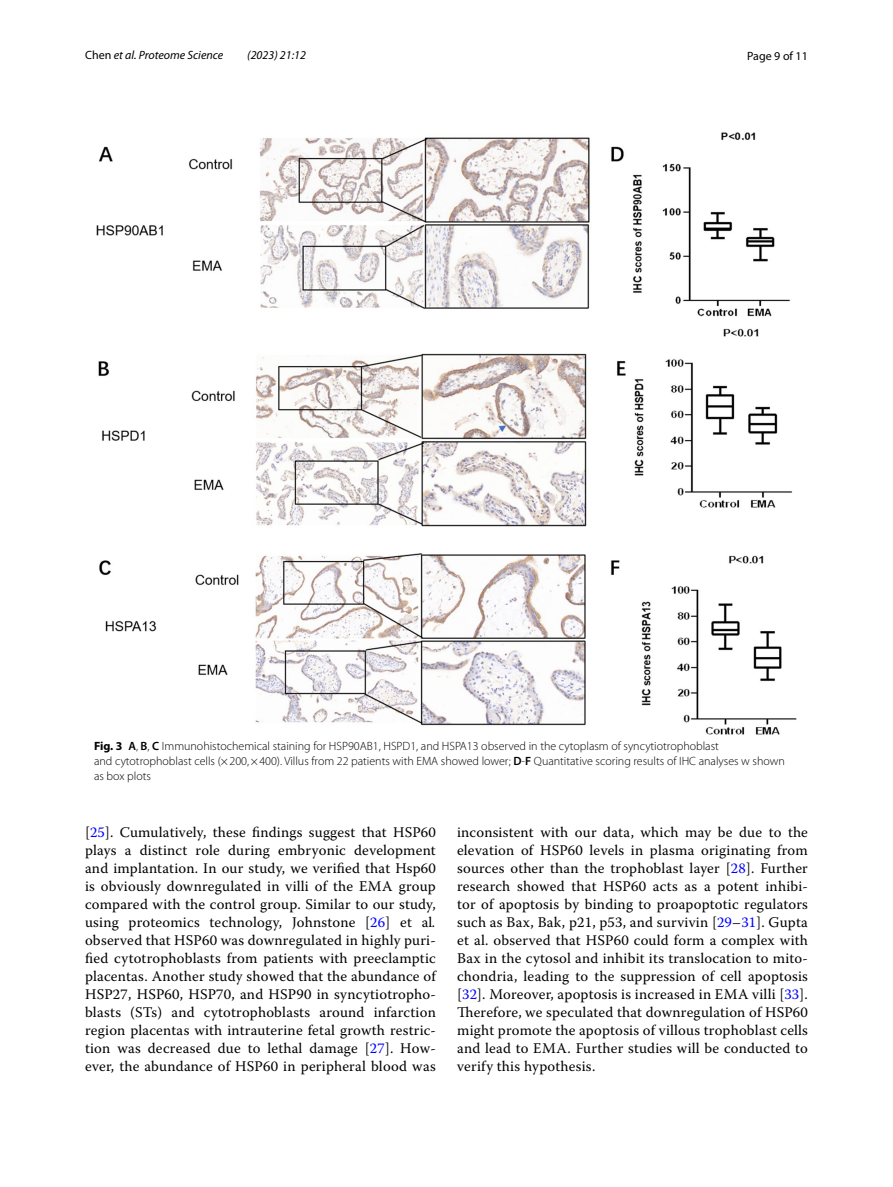
<style>
.page{position:relative;width:893px;height:1187px;background:#fff}
.page>*{position:absolute;margin:0;border:0;box-sizing:border-box;transform-origin:0 0}
.t1{font:14.7px/18px "Warnock Pro";letter-spacing:.015em;color:#000;text-align:justify}
.t2{font:300 12px/15px "Myriad Pro";color:#000}
.t3{font:italic 12px "Myriad Pro";color:#000}
.t4{font:12px "Myriad Pro";color:#000}
.s1{font-style:normal}
.s2{font-weight:700}
.s3{font-weight:600}
.s4{color:#00f}
.s5{font-style:italic}
</style>
<div class="page">
<img style="left:96px;top:133px;width:701px;height:601px">
<p class="t3" style="left:85px;top:48px;width:140px"><span class="s1">Chen</span> et al. Proteome Science</p>
<p class="t3" style="left:247px;top:48px;width:60px">(2023) 21:12</p>
<p class="t4" style="left:747px;top:48px;width:62px">Page 9 of 11</p>
<p class="t2" style="left:94px;top:738px;width:692px"><span class="s2">Fig. 3</span> <span class="s3">A</span>, <span class="s3">B</span>, <span class="s3">C</span> Immunohistochemical staining for HSP90AB1, HSPD1, and HSPA13 observed in the cytoplasm of syncytiotrophoblast<br>and cytotrophoblast cells (×200,×400). Villus from 22 patients with EMA showed lower; <span class="s3">D</span>-<span class="s3">F</span> Quantitative scoring results of IHC analyses w shown as box plots</p>
<p class="t1" style="left:85px;top:822px;width:352px">[<span class="s4">25</span>]. Cumulatively, these findings suggest that HSP60 plays a distinct role during embryonic development and implantation. In our study, we verified that Hsp60 is obviously downregulated in villi of the EMA group compared with the control group. Similar to our study, using proteomics technology, Johnstone [<span class="s4">26</span>] et al<span class="s5">. </span>observed that HSP60 was downregulated in highly puri&shy;fied cytotrophoblasts from patients with preeclamptic placentas. Another study showed that the abundance of HSP27, HSP60, HSP70, and HSP90 in syncytiotropho&shy;blasts (STs) and cytotrophoblasts around infarction region placentas with intrauterine fetal growth restric&shy;tion was decreased due to lethal damage [<span class="s4">27</span>]. How&shy;ever, the abundance of HSP60 in peripheral blood was</p>
<p class="t1" style="left:457px;top:822px;width:352px">inconsistent with our data, which may be due to the elevation of HSP60 levels in plasma originating from sources other than the trophoblast layer [<span class="s4">28</span>]. Further research showed that HSP60 acts as a potent inhibi&shy;tor of apoptosis by binding to proapoptotic regulators such as Bax, Bak, p21, p53, and survivin [<span class="s4">29</span>–<span class="s4">31</span>]. Gupta et al. observed that HSP60 could form a complex with Bax in the cytosol and inhibit its translocation to mito&shy;chondria, leading to the suppression of cell apoptosis [<span class="s4">32</span>]. Moreover, apoptosis is increased in EMA villi [<span class="s4">33</span>].<br>Therefore, we speculated that downregulation of HSP60 might promote the apoptosis of villous trophoblast cells and lead to EMA. Further studies will be conducted to verify this hypothesis.</p>
</div>
